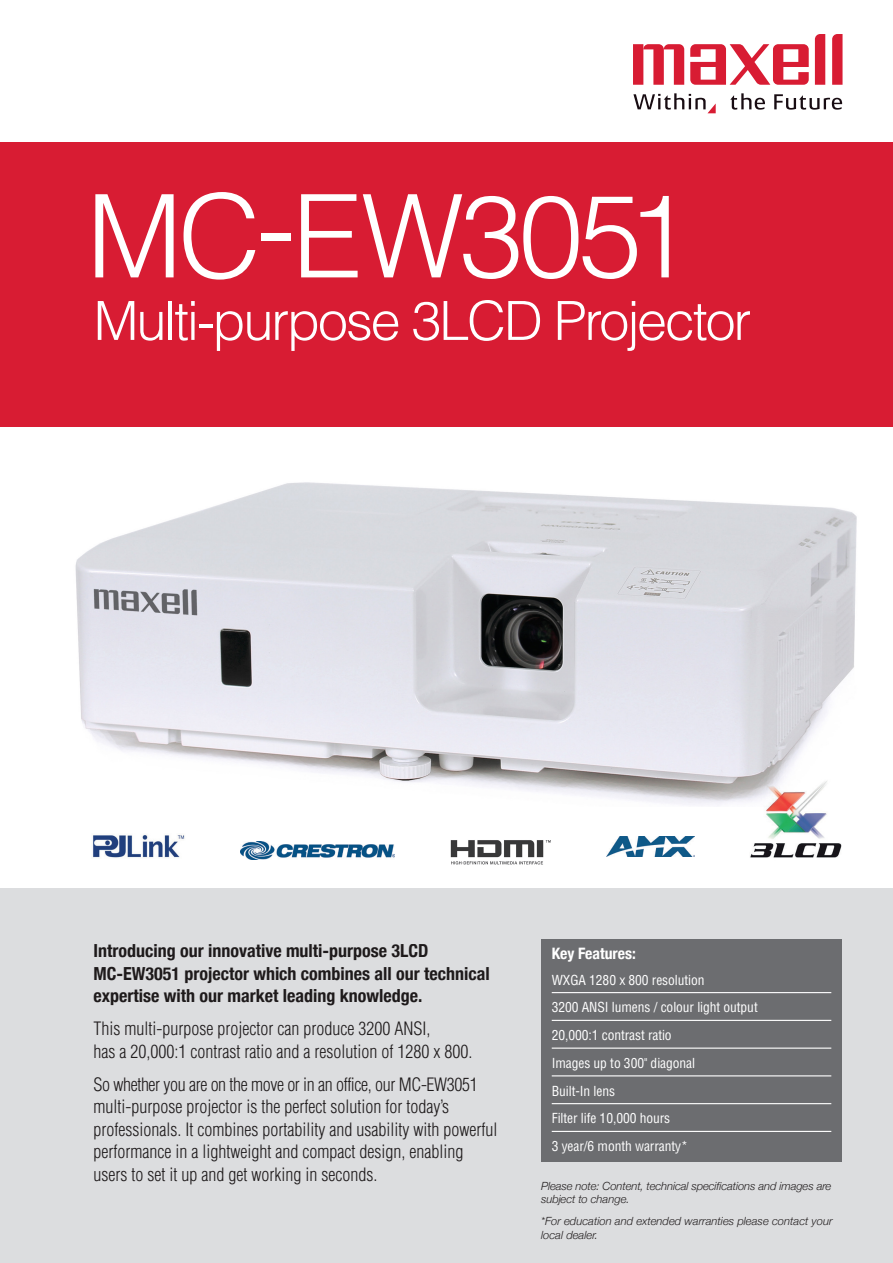
<style>
.page{position:relative;width:893px;height:1263px;background:#fff}
.page>*{position:absolute;margin:0;border:0;box-sizing:border-box;transform-origin:0 0}
.t1{font:300 115.5px "Helvetica";letter-spacing:-.04em;color:#fff}
.t2{font:300 54px "Helvetica";letter-spacing:-.04em;color:#fff}
.t3{font:300 condensed 18px/22.5px "Helvetica";color:#231f20}
.t4{font:700 condensed 18px/22.5px "Helvetica Neue";color:#231f20}
.t5{font:700 condensed 15.75px "Helvetica Neue";color:#fff}
.t6{font:condensed 13.5px "Helvetica";letter-spacing:-.005em;color:#fff}
.t7{font:italic 300 11.25px/13.5px "Helvetica Neue";color:#231f20}
</style>
<div class="page">
<div style="left:0;top:142px;width:893px;height:285px;background:#d81c33"></div>
<svg style="left:633px;top:44px;width:51px;height:41px"></svg>
<svg style="left:690px;top:44px;width:119px;height:41px"></svg>
<svg style="left:815px;top:34px;width:10px;height:51px"></svg>
<svg style="left:832px;top:34px;width:10px;height:51px"></svg>
<svg style="left:730px;top:93px;width:35px;height:17px"></svg>
<svg style="left:774px;top:94px;width:68px;height:16px"></svg>
<svg style="left:633px;top:93px;width:83px;height:20px"></svg>
<div style="left:0;top:889px;width:893px;height:374px;background:#dcdddf"></div>
<img style="left:75px;top:482px;width:782px;height:323px">
<div style="left:541px;top:939px;width:301px;height:223px;background:#6c6d70"></div>
<hr style="left:552px;top:992px;width:279px;height:1px;background:#fff">
<hr style="left:552px;top:1020px;width:279px;height:1px;background:#fff">
<hr style="left:552px;top:1047px;width:279px;height:2px;background:#fff">
<hr style="left:552px;top:1075px;width:279px;height:1px;background:#fff">
<hr style="left:552px;top:1103px;width:279px;height:1px;background:#fff">
<hr style="left:552px;top:1131px;width:279px;height:1px;background:#fff">
<img style="left:749px;top:779px;width:93px;height:79px">
<img style="left:606px;top:837px;width:88px;height:20px">
<img style="left:450px;top:840px;width:101px;height:25px">
<img style="left:240px;top:842px;width:154px;height:17px">
<img style="left:92px;top:835px;width:93px;height:23px">
<p class="t1" style="left:86px;top:164px;width:606px">MC-EW3051</p>
<p class="t2" style="left:94px;top:287px;width:659px">Multi-purpose 3LCD Projector</p>
<p class="t4" style="left:94px;top:938px;width:398px">Introducing our innovative multi-purpose 3LCD<br>MC-EW3051 projector which combines all our technical expertise with our market leading knowledge.</p>
<p class="t3" style="left:94px;top:1017px;width:380px">This multi-purpose projector can produce 3200 ANSI,<br>has a 20,000:1 contrast ratio and a resolution of 1280 x 800.</p>
<p class="t3" style="left:94px;top:1073px;width:405px">So whether you are on the move or in an office, our MC-EW3051 multi-purpose projector is the perfect solution for today’s professionals. It combines portability and usability with powerful performance in a lightweight and compact design, enabling users to set it up and get working in seconds.</p>
<p class="t5" style="left:552px;top:941px;width:86px">Key Features:</p>
<p class="t6" style="left:552px;top:971px;width:154px">WXGA 1280 x 800 resolution</p>
<p class="t6" style="left:552px;top:999px;width:207px">3200 ANSI lumens / colour light output</p>
<p class="t6" style="left:552px;top:1027px;width:121px">20,000:1 contrast ratio</p>
<p class="t6" style="left:552px;top:1054px;width:145px">Images up to 300" diagonal</p>
<p class="t6" style="left:552px;top:1082px;width:65px">Built-In lens</p>
<p class="t6" style="left:552px;top:1110px;width:120px">Filter life 10,000 hours</p>
<p class="t6" style="left:552px;top:1138px;width:138px">3 year/6 month warranty*</p>
<p class="t7" style="left:541px;top:1178px;width:292px">Please note: Content, technical specifications and images are subject to change.</p>
<p class="t7" style="left:541px;top:1214px;width:293px">*For education and extended warranties please contact your local dealer.</p>
</div>
